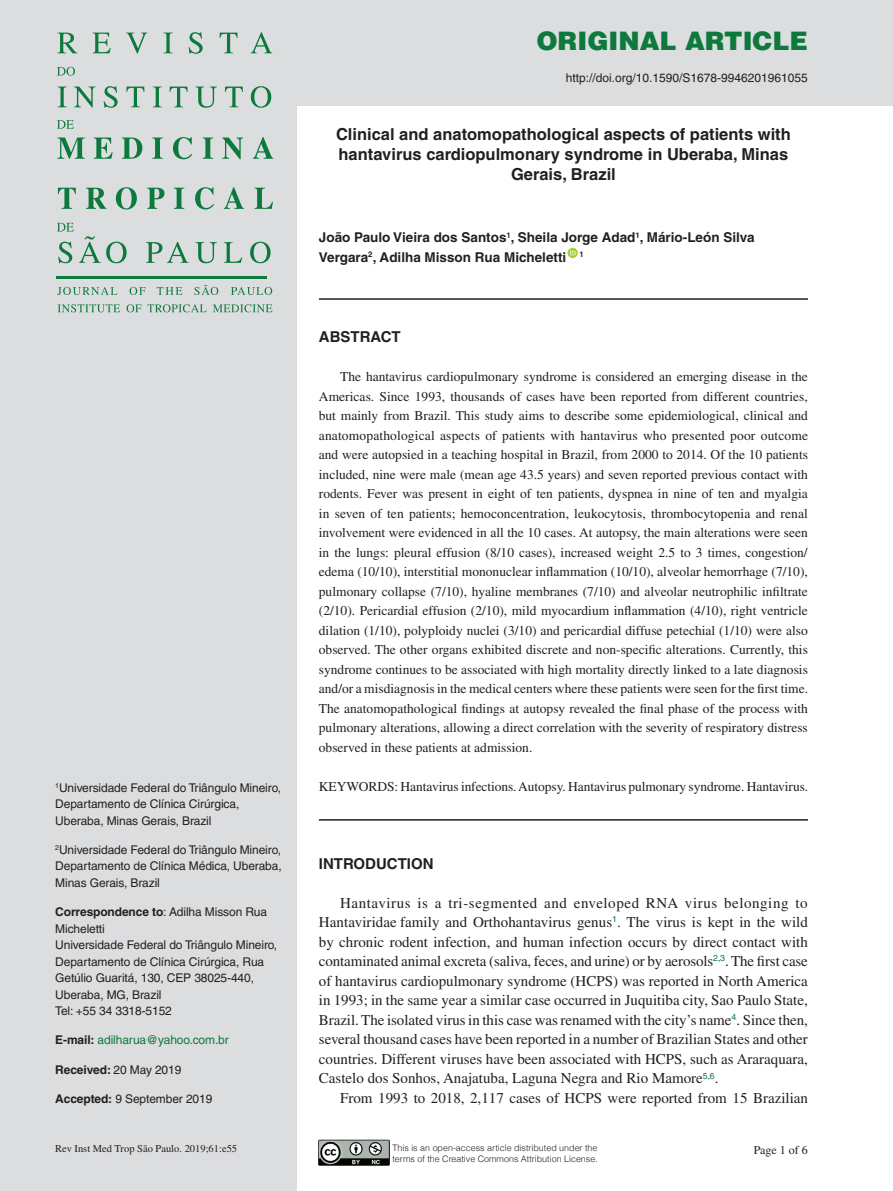
<style>
.page{position:relative;width:893px;height:1191px;background:#fff}
.page>*{position:absolute;margin:0;border:0;box-sizing:border-box;transform-origin:0 0}
.t1{font:900 25.5px "Helvetica";color:#0d793d}
.t2{font:700 16.5px/19.8px "Helvetica";color:#231f20;text-align:center}
.t3{font:15px/19.5px "Times";color:#231f20;text-align:justify}
.t4{font:700 15px "Helvetica";color:#231f20}
.t5{font:13.5px/19.5px "Times";letter-spacing:-.005em;color:#231f20;text-align:justify}
.t6{font:700 13.5px/19.5px "Helvetica";color:#231f20}
.t7{font:12px/16.5px "Helvetica";letter-spacing:-.01em;color:#231f20}
.t8{font:12px "Helvetica";letter-spacing:-.01em;color:#0d793d}
.t9{font:700 12px "Helvetica";letter-spacing:-.01em;color:#231f20}
.t10{font:12px "Times";color:#231f20}
.t11{font:10.5px "Times";color:#231f20}
.t12{font:300 8.85px/10.6px "Helvetica";color:#231f20}
.s1{font-weight:700}
.s2{font-weight:700;color:#231f20}
.s3{font-weight:400}
</style>
<div class="page">
<div style="left:0;top:0;width:297px;height:1191px;background:#dcdddf"></div>
<div style="left:22px;top:0;width:871px;height:106px;background:#dcdddf"></div>
<svg style="left:57px;top:33px;width:21px;height:20px"></svg>
<svg style="left:92px;top:33px;width:19px;height:20px"></svg>
<svg style="left:126px;top:33px;width:21px;height:21px"></svg>
<svg style="left:163px;top:33px;width:10px;height:20px"></svg>
<svg style="left:189px;top:32px;width:14px;height:22px"></svg>
<svg style="left:220px;top:33px;width:18px;height:20px"></svg>
<svg style="left:251px;top:32px;width:21px;height:21px"></svg>
<svg style="left:57px;top:87px;width:10px;height:20px"></svg>
<svg style="left:74px;top:87px;width:22px;height:21px"></svg>
<svg style="left:104px;top:86px;width:14px;height:22px"></svg>
<svg style="left:126px;top:87px;width:18px;height:20px"></svg>
<svg style="left:153px;top:87px;width:9px;height:20px"></svg>
<svg style="left:170px;top:87px;width:18px;height:20px"></svg>
<svg style="left:195px;top:87px;width:22px;height:21px"></svg>
<svg style="left:225px;top:87px;width:18px;height:20px"></svg>
<svg style="left:251px;top:86px;width:20px;height:22px"></svg>
<svg style="left:57px;top:137px;width:28px;height:22px"></svg>
<svg style="left:94px;top:137px;width:19px;height:22px"></svg>
<svg style="left:122px;top:137px;width:20px;height:22px"></svg>
<svg style="left:152px;top:137px;width:11px;height:22px"></svg>
<svg style="left:173px;top:137px;width:19px;height:22px"></svg>
<svg style="left:203px;top:137px;width:10px;height:22px"></svg>
<svg style="left:222px;top:137px;width:21px;height:22px"></svg>
<svg style="left:253px;top:137px;width:20px;height:22px"></svg>
<svg style="left:58px;top:188px;width:18px;height:21px"></svg>
<svg style="left:86px;top:188px;width:20px;height:21px"></svg>
<svg style="left:116px;top:187px;width:21px;height:22px"></svg>
<svg style="left:147px;top:188px;width:17px;height:21px"></svg>
<svg style="left:174px;top:188px;width:10px;height:21px"></svg>
<svg style="left:195px;top:187px;width:19px;height:22px"></svg>
<svg style="left:224px;top:187px;width:20px;height:22px"></svg>
<svg style="left:255px;top:188px;width:18px;height:21px"></svg>
<svg style="left:146px;top:242px;width:43px;height:21px"></svg>
<svg style="left:195px;top:242px;width:22px;height:21px"></svg>
<svg style="left:224px;top:242px;width:18px;height:21px"></svg>
<svg style="left:250px;top:242px;width:21px;height:21px"></svg>
<svg style="left:57px;top:223px;width:70px;height:40px"></svg>
<svg style="left:57px;top:120px;width:17px;height:9px"></svg>
<svg style="left:57px;top:67px;width:18px;height:9px"></svg>
<svg style="left:57px;top:287px;width:60px;height:8px"></svg>
<svg style="left:130px;top:287px;width:15px;height:8px"></svg>
<svg style="left:157px;top:287px;width:25px;height:8px"></svg>
<svg style="left:194px;top:285px;width:24px;height:10px"></svg>
<svg style="left:231px;top:287px;width:41px;height:8px"></svg>
<svg style="left:58px;top:304px;width:62px;height:8px"></svg>
<svg style="left:127px;top:304px;width:14px;height:8px"></svg>
<svg style="left:147px;top:304px;width:60px;height:8px"></svg>
<svg style="left:213px;top:304px;width:59px;height:8px"></svg>
<hr style="left:56px;top:276px;width:210px;height:2px;background:#0c793d">
<img style="left:319px;top:1139px;width:70px;height:26px">
<hr style="left:319px;top:298px;width:489px;height:2px;background:#231f20">
<hr style="left:319px;top:819px;width:489px;height:1px;background:#231f20">
<svg style="left:567px;top:248px;width:11px;height:10px"></svg>
<svg style="left:570px;top:250px;width:6px;height:5px"></svg>
<h1 class="t1" style="left:536px;top:24px;width:273px">ORIGINAL ARTICLE</h1>
<p class="t7" style="left:566px;top:69px;width:244px">http://doi.org/10.1590/S1678-9946201961055</p>
<p class="t2" style="left:336px;top:124px;width:456px">Clinical and anatomopathological aspects of patients with hantavirus cardiopulmonary syndrome in Uberaba, Minas<br>Gerais, Brazil</p>
<p class="t7" style="left:55px;top:779px;width:227px"><sup>1</sup>Universidade Federal do Triângulo Mineiro,<br>Departamento de Clínica Cirúrgica,<br>Uberaba, Minas Gerais, Brazil</p>
<p class="t7" style="left:55px;top:841px;width:228px;text-align:justify"><sup>2</sup>Universidade Federal do Triângulo Mineiro, Departamento de Clínica Médica, Uberaba, Minas Gerais, Brazil</p>
<p class="t7" style="left:55px;top:903px;width:224px"><span class="s1">Correspondence to</span>: Adilha Misson Rua<br>Micheletti<br>Universidade Federal do Triângulo Mineiro,<br>Departamento de Clínica Cirúrgica, Rua<br>Getúlio Guaritá, 130, CEP 38025-440,<br>Uberaba, MG, Brazil<br>Tel: +55 34 3318-5152</p>
<p class="t8" style="left:55px;top:1033px;width:175px"><span class="s2">E-mail:</span> adilharua@yahoo.com.br</p>
<p class="t9" style="left:55px;top:1062px;width:128px">Received: <span class="s3">20 May 2019</span></p>
<p class="t7" style="left:55px;top:1090px;width:159px"><span class="s1">Accepted:</span> 9 September 2019</p>
<p class="t6" style="left:319px;top:227px;width:437px">João Paulo Vieira dos Santos<sup>1</sup>, Sheila Jorge Adad<sup>1</sup>, Mário-León Silva<br>Vergara<sup>2</sup>, Adilha Misson Rua Micheletti <sup>1</sup></p>
<p class="t4" style="left:319px;top:328px;width:83px">ABSTRACT</p>
<p class="t5" style="left:319px;top:367px;width:491px;text-indent:21px">The hantavirus cardiopulmonary syndrome is considered an emerging disease in the Americas. Since 1993, thousands of cases have been reported from different countries, but mainly from Brazil. This study aims to describe some epidemiological, clinical and anatomopathological aspects of patients with hantavirus who presented poor outcome and were autopsied in a teaching hospital in Brazil, from 2000 to 2014. Of the 10 patients included, nine were male (mean age 43.5 years) and seven reported previous contact with rodents. Fever was present in eight of ten patients, dyspnea in nine of ten and myalgia in seven of ten patients; hemoconcentration, leukocytosis, thrombocytopenia and renal involvement were evidenced in all the 10 cases. At autopsy, the main alterations were seen in the lungs: pleural effusion (8/10 cases), increased weight 2.5 to 3 times, congestion/ edema (10/10), interstitial mononuclear inflammation (10/10), alveolar hemorrhage (7/10), pulmonary collapse (7/10), hyaline membranes (7/10) and alveolar neutrophilic infiltrate (2/10). Pericardial effusion (2/10), mild myocardium inflammation (4/10), right ventricle dilation (1/10), polyploidy nuclei (3/10) and pericardial diffuse petechial (1/10) were also observed. The other organs exhibited discrete and non-specific alterations. Currently, this syndrome continues to be associated with high mortality directly linked to a late diagnosis and/or a misdiagnosis in the medical centers where these patients were seen for the first time.<br>The anatomopathological findings at autopsy revealed the final phase of the process with pulmonary alterations, allowing a direct correlation with the severity of respiratory distress observed in these patients at admission.</p>
<p class="t5" style="left:319px;top:776px;width:491px">KEYWORDS: Hantavirus infections. Autopsy. Hantavirus pulmonary syndrome. Hantavirus.</p>
<p class="t4" style="left:319px;top:854px;width:116px">INTRODUCTION</p>
<p class="t3" style="left:319px;top:893px;width:491px;text-indent:21px">Hantavirus is a tri-segmented and enveloped RNA virus belonging to Hantaviridae family and Orthohantavirus genus<sup>1</sup>. The virus is kept in the wild by chronic rodent infection, and human infection occurs by direct contact with contaminated animal excreta (saliva, feces, and urine) or by aerosols<sup>2</sup><sup>,</sup><sup>3</sup>. The first case of hantavirus cardiopulmonary syndrome (HCPS) was reported in North America in 1993; in the same year a similar case occurred in Juquitiba city, Sao Paulo State, Brazil. The isolated virus in this case was renamed with the city’s name<sup>4</sup>. Since then, several thousand cases have been reported in a number of Brazilian States and other countries. Different viruses have been associated with HCPS, such as Araraquara, Castelo dos Sonhos, Anajatuba, Laguna Negra and Rio Mamore<sup>5</sup><sup>,</sup><sup>6</sup>.</p>
<p class="t3" style="left:340px;top:1088px;width:469px">From 1993 to 2018, 2,117 cases of HCPS were reported from 15 Brazilian</p>
<p class="t12" style="left:392px;top:1142px;width:207px">This is an open-access article distributed under the terms of the Creative Commons Attribution License.</p>
<p class="t11" style="left:55px;top:1143px;width:183px">Rev Inst Med Trop São Paulo. 2019;61:e55</p>
<p class="t10" style="left:754px;top:1142px;width:56px">Page 1 of 6</p>
</div>
